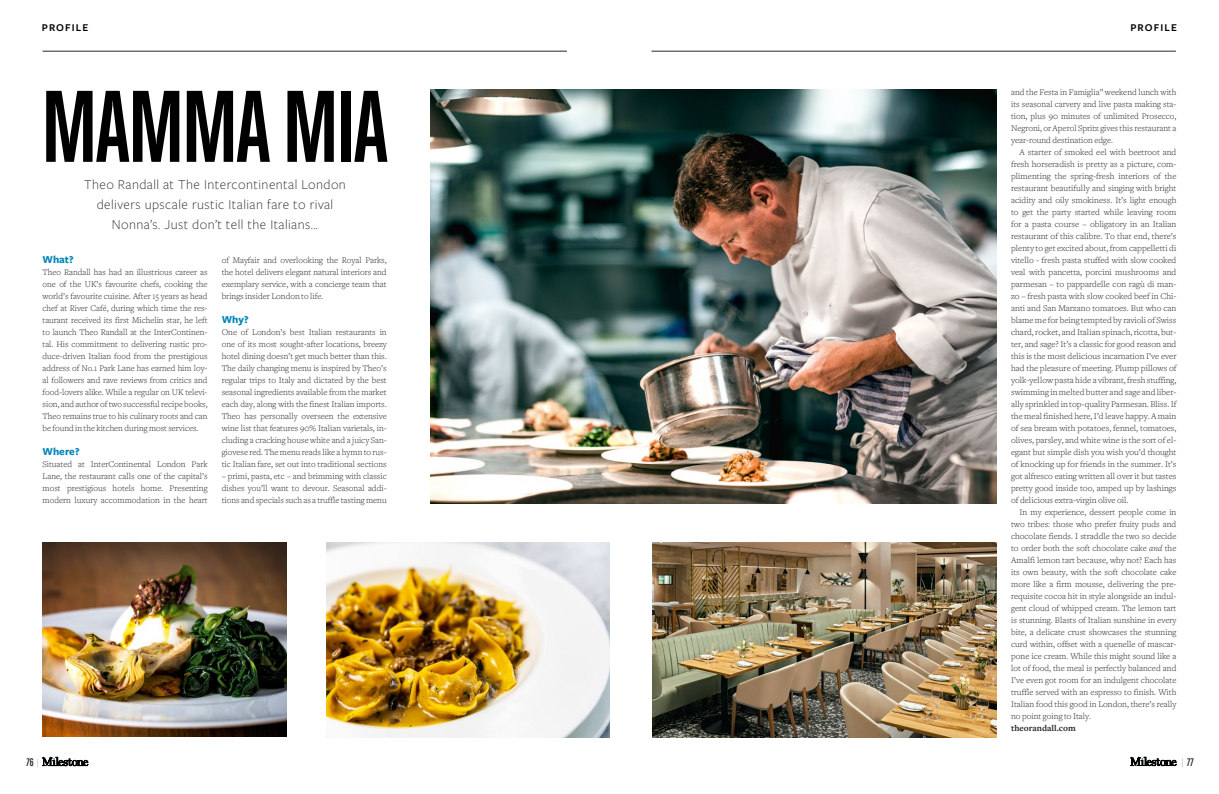
<style>
.page{position:relative;width:1219px;height:794px;background:#fff}
.page>*{position:absolute;margin:0;border:0;box-sizing:border-box;transform-origin:0 0}
.t1{font:700 92.6px "Trump Gothic West";color:#000}
.t2{font:300 14.1px/20px "Freight Sans Pro";letter-spacing:.03em;color:#282827;text-align:center}
.t3{font:700 11px "Freight Sans Pro";color:#0085ba}
.t4{font:600 10.8px "Freight Sans Pro";letter-spacing:.1em;color:#000}
.t5{font:700 10px "Trump Gothic West";color:#282827}
.t6{font:300 9px/12px "Freight Text";color:#282827;text-align:justify}
.t7{font:700 9px "Freight Text";color:#282827}
.s1{font-style:italic}
.s2{font-family:"Freight Disp Pro";font-weight:500;font-style:italic}
.s3{font-family:"Freight Disp Pro";font-weight:300}
</style>
<div class="page">
<svg style="left:43px;top:757px;width:45px;height:9px"></svg>
<svg style="left:1131px;top:757px;width:45px;height:8px"></svg>
<hr style="left:43px;top:51px;width:524px;height:1px;background:#282827">
<hr style="left:651px;top:51px;width:525px;height:1px;background:#282827">
<img style="left:431px;top:90px;width:565px;height:413px">
<img style="left:43px;top:543px;width:243px;height:193px">
<img style="left:326px;top:543px;width:283px;height:194px">
<img style="left:652px;top:543px;width:345px;height:194px">
<p class="t4" style="left:42px;top:20px;width:48px">PROFILE</p>
<p class="t4" style="left:1130px;top:20px;width:48px">PROFILE</p>
<h1 class="t1" style="left:43px;top:70px;width:346px">MAMMA MIA</h1>
<h2 class="t2" style="left:84px;top:174px;width:263px">Theo Randall at The Intercontinental London delivers upscale rustic Italian fare to rival<br>Nonna’s. Just don’t tell the Italians...</h2>
<p class="t3" style="left:43px;top:252px;width:33px">What?</p>
<p class="t6" style="left:43px;top:266px;width:166px">Theo Randall has had an illustrious career as one of the UK’s favourite chefs, cooking the world’s favourite cuisine. After 15 years as head chef at River Café, during which time the res&shy;taurant received its first Michelin star, he left to launch Theo Randall at the InterContinen&shy;tal. His commitment to delivering rustic pro&shy;duce-driven Italian food from the prestigious address of No.1 Park Lane has earned him loy&shy;al followers and rave reviews from critics and food-lovers alike. While a regular on UK televi&shy;sion, and author of two successful recipe books, Theo remains true to his culinary roots and can be found in the kitchen during most services.</p>
<p class="t3" style="left:43px;top:444px;width:39px">Where?</p>
<p class="t6" style="left:43px;top:458px;width:166px">Situated at InterContinental London Park Lane, the restaurant calls one of the capital’s most prestigious hotels home. Presenting modern luxury accommodation in the heart</p>
<p class="t6" style="left:222px;top:254px;width:166px">of Mayfair and overlooking the Royal Parks, the hotel delivers elegant natural interiors and exemplary service, with a concierge team that brings insider London to life.</p>
<p class="t3" style="left:222px;top:312px;width:28px">Why?</p>
<p class="t6" style="left:222px;top:326px;width:166px">One of London’s best Italian restaurants in one of its most sought-after locations, breezy hotel dining doesn’t get much better than this.<br>The daily changing menu is inspired by Theo’s regular trips to Italy and dictated by the best seasonal ingredients available from the market each day, along with the finest Italian imports.<br>Theo has personally overseen the extensive wine list that features 90% Italian varietals, in&shy;cluding a cracking house white and a juicy San&shy;giovese red. The menu reads like a hymn to rus&shy;tic Italian fare, set out into traditional sections</p>
<p class="t6" style="left:222px;top:470px;width:166px">– primi, pasta, etc – and brimming with classic dishes you’ll want to devour. Seasonal addi&shy;tions and specials such as a truffle tasting menu</p>
<p class="t6" style="left:1011px;top:86px;width:167px">and the Festa in Famiglia” weekend lunch with its seasonal carvery and live pasta making sta&shy;tion, plus 90 minutes of unlimited Prosecco, Negroni, or Aperol Spritz gives this restaurant a year-round destination edge.</p>
<p class="t6" style="left:1011px;top:146px;width:167px;text-indent:9px">A starter of smoked eel with beetroot and fresh horseradish is pretty as a picture, com&shy;plimenting the spring-fresh interiors of the restaurant beautifully and singing with bright acidity and oily smokiness. It’s light enough to get the party started while leaving room for a pasta course – obligatory in an Italian restaurant of this calibre. To that end, there’s plenty to get excited about, from cappelletti di vitello - fresh pasta stuffed with slow cooked veal with pancetta, porcini mushrooms and parmesan – to pappardelle con ragù di man&shy;zo – fresh pasta with slow cooked beef in Chi&shy;anti and San Marzano tomatoes. But who can blame me for being tempted by ravioli of Swiss chard, rocket, and Italian spinach, ricotta, but&shy;ter, and sage? It’s a classic for good reason and this is the most delicious incarnation I’ve ever had the pleasure of meeting. Plump pillows of yolk-yellow pasta hide a vibrant, fresh stuffing, swimming in melted butter and sage and liber&shy;ally sprinkled in top-quality Parmesan. Bliss. If the meal finished here, I’d leave happy. A main of sea bream with potatoes, fennel, tomatoes, olives, parsley, and white wine is the sort of el&shy;egant but simple dish you wish you’d thought of knocking up for friends in the summer. It’s got alfresco eating written all over it but tastes pretty good inside too, amped up by lashings of delicious extra-virgin olive oil.</p>
<p class="t6" style="left:1011px;top:506px;width:167px;text-indent:9px">In my experience, dessert people come in two tribes: those who prefer fruity puds and chocolate fiends. I straddle the two so decide to order both the soft chocolate cake <span class="s1">and</span> the Amalfi lemon tart because, why not? Each has its own beauty, with the soft chocolate cake more like a firm mousse, delivering the pre&shy;requisite cocoa hit in style alongside an indul&shy;gent cloud of whipped cream. The lemon tart is stunning. Blasts of Italian sunshine in every bite, a delicate crust showcases the stunning curd within, offset with a quenelle of mascar&shy;pone ice cream. While this might sound like a lot of food, the meal is perfectly balanced and I’ve even got room for an indulgent chocolate truffle served with an espresso to finish. With Italian food this good in London, there’s really no point going to Italy.</p>
<p class="t7" style="left:1011px;top:723px;width:66px">theorandall.com</p>
<p class="t5" style="left:27px;top:755px;width:14px">76 <span class="s2">|</span></p>
<p class="t5" style="left:1182px;top:755px;width:14px"><span class="s3">|</span> 77</p>
</div>
